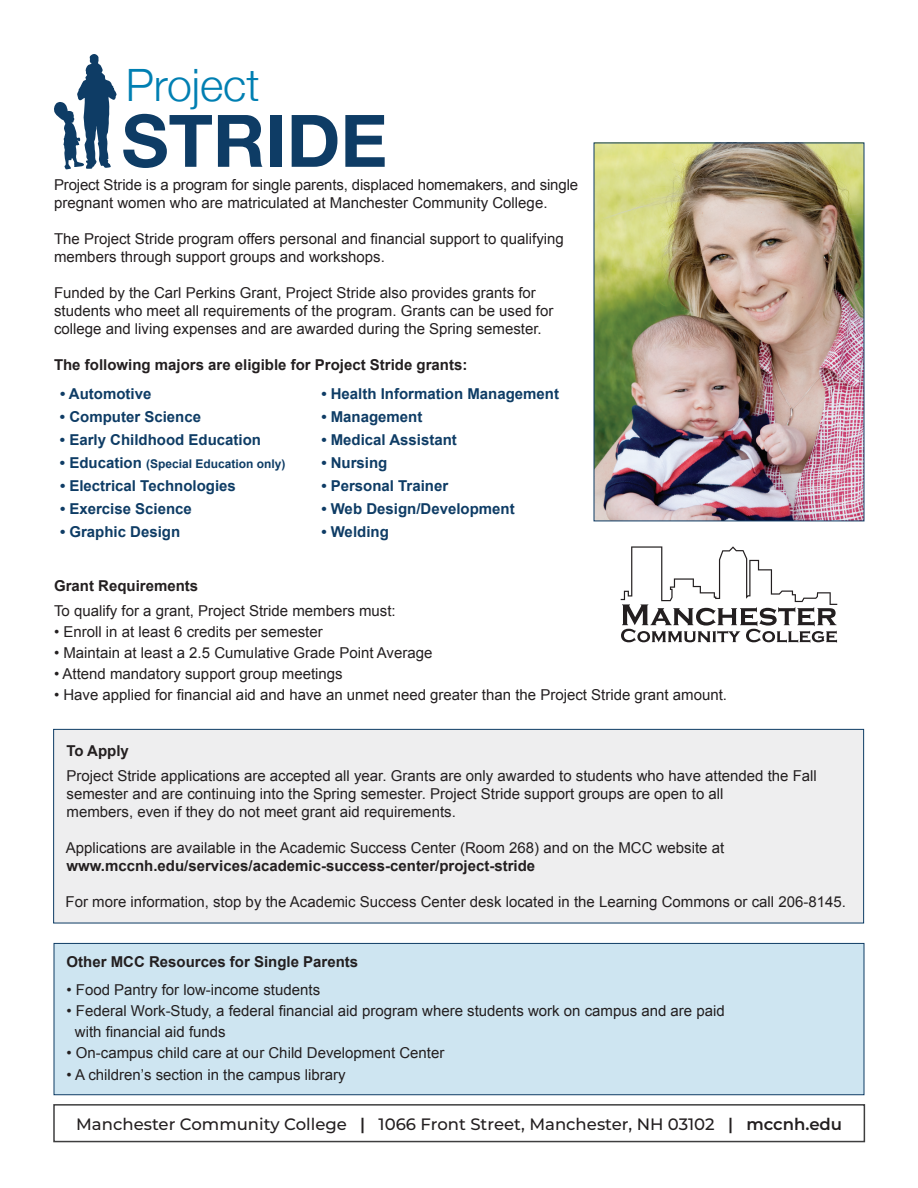
<style>
.page{position:relative;width:918px;height:1188px;background:#fff}
.page>*{position:absolute;margin:0;border:0;box-sizing:border-box;transform-origin:0 0}
.t1{font:700 72.45px "Helvetica Neue";color:#0e3c65}
.t2{font:300 44.55px "Helvetica Neue";color:#007fb2}
.t3{font:500 16.5px "Montserrat";color:#231f20}
.t4{font:15px/18px "Arial";color:#231f20}
.t5{font:700 15px "Arial";color:#0e3c65}
.t6{font:700 15px "Arial";color:#231f20}
.t7{font:700 12px "Arial";color:#0e3c65}
.s1{font-size:15px}
.s2{font-weight:600}
</style>
<div class="page">
<div style="left:54px;top:943px;width:810px;height:152px;background:#cee5f1;border:1px solid #0e3c65"></div>
<div style="left:53px;top:729px;width:811px;height:194px;background:#eeeeef;border:1px solid #0e3c65"></div>
<svg style="left:54px;top:54px;width:63px;height:116px"></svg>
<img style="left:596px;top:145px;width:266px;height:374px">
<div style="left:594px;top:143px;width:270px;height:378px;border:1px solid #0e3c65"></div>
<svg style="left:621px;top:546px;width:216px;height:97px"></svg>
<div style="left:53px;top:1104px;width:812px;height:38px;border:2px solid #3e3e3f"></div>
<h2 class="t2" style="left:126px;top:50px;width:135px">Project</h2>
<h1 class="t1" style="left:122px;top:84px;width:267px">STRIDE</h1>
<p class="t4" style="left:54px;top:176px;width:526px">Project Stride is a program for single parents, displaced homemakers, and single pregnant women who are matriculated at Manchester Community College.</p>
<p class="t4" style="left:54px;top:230px;width:511px">The Project Stride program offers personal and financial support to qualifying members through support groups and workshops.</p>
<p class="t4" style="left:54px;top:284px;width:501px">Funded by the Carl Perkins Grant, Project Stride also provides grants for students who meet all requirements of the program. Grants can be used for college and living expenses and are awarded during the Spring semester.</p>
<p class="t6" style="left:54px;top:355px;width:415px">The following majors are eligible for Project Stride grants:</p>
<p class="t5" style="left:60px;top:384px;width:93px">• Automotive</p>
<p class="t5" style="left:321px;top:384px;width:239px">• Health Information Management</p>
<p class="t5" style="left:60px;top:407px;width:143px">• Computer Science</p>
<p class="t5" style="left:321px;top:407px;width:103px">• Management</p>
<p class="t5" style="left:60px;top:430px;width:203px">• Early Childhood Education</p>
<p class="t5" style="left:321px;top:430px;width:137px">• Medical Assistant</p>
<p class="t7" style="left:60px;top:456px;width:227px"><span class="s1">• Education</span> (Special Education only)</p>
<p class="t5" style="left:321px;top:453px;width:68px">• Nursing</p>
<p class="t5" style="left:60px;top:476px;width:177px">• Electrical Technologies</p>
<p class="t5" style="left:321px;top:476px;width:128px">• Personal Trainer</p>
<p class="t5" style="left:60px;top:499px;width:133px">• Exercise Science</p>
<p class="t5" style="left:321px;top:499px;width:195px">• Web Design/Development</p>
<p class="t5" style="left:60px;top:522px;width:122px">• Graphic Design</p>
<p class="t5" style="left:321px;top:522px;width:69px">• Welding</p>
<p class="t6" style="left:54px;top:576px;width:146px">Grant Requirements</p>
<p class="t4" style="left:54px;top:602px;width:343px">To qualify for a grant, Project Stride members must:</p>
<p class="t4" style="left:54px;top:623px;width:270px">• Enroll in at least 6 credits per semester</p>
<p class="t4" style="left:54px;top:644px;width:380px">• Maintain at least a 2.5 Cumulative Grade Point Average</p>
<p class="t4" style="left:54px;top:665px;width:290px">• Attend mandatory support group meetings</p>
<p class="t4" style="left:54px;top:686px;width:675px">• Have applied for financial aid and have an unmet need greater than the Project Stride grant amount.</p>
<p class="t6" style="left:67px;top:741px;width:64px">To Apply</p>
<p class="t4" style="left:67px;top:767px;width:752px">Project Stride applications are accepted all year. Grants are only awarded to students who have attended the Fall semester and are continuing into the Spring semester. Project Stride support groups are open to all<br>members, even if they do not meet grant aid requirements.</p>
<p class="t4" style="left:66px;top:839px;width:660px">Applications are available in the Academic Success Center (Room 268) and on the MCC website at</p>
<p class="t6" style="left:67px;top:856px;width:470px">www.mccnh.edu/services/academic-success-center/project-stride</p>
<p class="t4" style="left:66px;top:893px;width:782px">For more information, stop by the Academic Success Center desk located in the Learning Commons or call 206-8145.</p>
<p class="t6" style="left:67px;top:952px;width:293px">Other MCC Resources for Single Parents</p>
<p class="t4" style="left:66px;top:981px;width:255px">• Food Pantry for low-income students</p>
<p class="t4" style="left:75px;top:1001px;width:651px;line-height:21px;text-indent:-8px">• Federal Work-Study, a federal financial aid program where students work on campus and are paid with financial aid funds</p>
<p class="t4" style="left:67px;top:1044px;width:379px">• On-campus child care at our Child Development Center</p>
<p class="t4" style="left:67px;top:1066px;width:281px">• A children’s section in the campus library</p>
<p class="t3" style="left:76px;top:1112px;width:767px">Manchester Community College <span class="s2">|</span> 1066 Front Street, Manchester, NH 03102 <span class="s2">| mccnh.edu</span></p>
</div>
